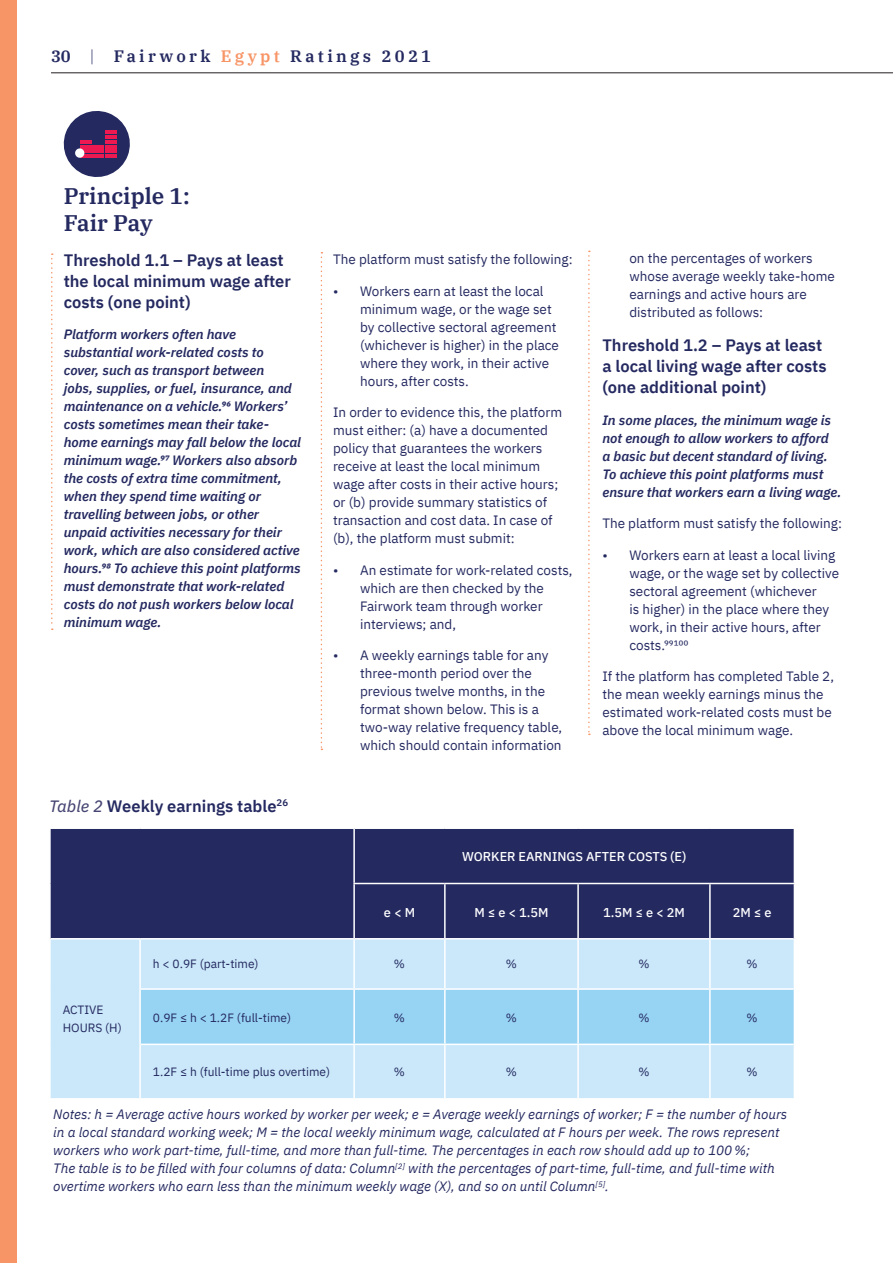
<style>
.page{position:relative;width:893px;height:1263px;background:#fff}
.page>*{position:absolute;margin:0;border:0;box-sizing:border-box;transform-origin:0 0}
.Sub_Heading{font:600 22.5px/27px "IBM Plex Serif";color:#242960}
.Introduction_Paragra{font:600 16.5px/21px "IBM Plex Sans";color:#242960}
.Body_Text{font:600 16.5px/21px "IBM Plex Sans";color:#242960}
.t1{font:600 16.5px "IBM Plex Serif";letter-spacing:.2em;color:#242960}
.Body_Text-2{font:13.5px/18px "IBM Plex Sans";color:#242960}
.Body_Text-3{font:italic 600 13.5px/18px "IBM Plex Sans";color:#242960}
.Body_Text-4{font:italic 13.5px/18px "IBM Plex Sans";color:#242960}
.Body_Text-5{font:500 12.75px "IBM Plex Sans";color:#fff}
.Body_Text-6{font:12px/18px "IBM Plex Sans";color:#242960}
.s1{font-weight:300}
.s2{color:#f79566}
.s3{font-family:"IBM Plex Sans Text";font-weight:400;font-style:italic;color:#464573}
</style>
<div class="page">
<div style="left:51px;top:829px;width:743px;height:109px;background:#242960"></div>
<div style="left:51px;top:939px;width:743px;height:159px;background:#cae8f9"></div>
<div style="left:141px;top:990px;width:653px;height:53px;background:#97d4f4"></div>
<hr style="left:353px;top:829px;width:2px;height:54px;background:#fff">
<hr style="left:353px;top:883px;width:92px;height:1px;background:#fff">
<hr style="left:353px;top:884px;width:2px;height:54px;background:#fff">
<hr style="left:445px;top:883px;width:133px;height:1px;background:#fff">
<hr style="left:444px;top:884px;width:2px;height:54px;background:#fff">
<hr style="left:578px;top:883px;width:132px;height:1px;background:#fff">
<hr style="left:577px;top:884px;width:2px;height:54px;background:#fff">
<hr style="left:710px;top:883px;width:85px;height:1px;background:#fff">
<hr style="left:709px;top:884px;width:2px;height:54px;background:#fff">
<hr style="left:139px;top:939px;width:2px;height:50px;background:#fff">
<hr style="left:353px;top:939px;width:2px;height:49px;background:#fff">
<hr style="left:444px;top:939px;width:2px;height:49px;background:#fff">
<hr style="left:577px;top:939px;width:2px;height:49px;background:#fff">
<hr style="left:709px;top:939px;width:2px;height:49px;background:#fff">
<hr style="left:139px;top:989px;width:2px;height:55px;background:#fff">
<hr style="left:353px;top:990px;width:2px;height:53px;background:#fff">
<hr style="left:444px;top:990px;width:2px;height:53px;background:#fff">
<hr style="left:577px;top:990px;width:2px;height:53px;background:#fff">
<hr style="left:709px;top:990px;width:2px;height:53px;background:#fff">
<hr style="left:139px;top:1044px;width:2px;height:54px;background:#fff">
<hr style="left:353px;top:1045px;width:2px;height:53px;background:#fff">
<hr style="left:444px;top:1045px;width:2px;height:53px;background:#fff">
<hr style="left:577px;top:1045px;width:2px;height:53px;background:#fff">
<hr style="left:709px;top:1045px;width:2px;height:53px;background:#fff">
<hr style="left:141px;top:988px;width:213px;height:2px;background:#fff">
<hr style="left:354px;top:988px;width:91px;height:2px;background:#fff">
<hr style="left:445px;top:988px;width:133px;height:2px;background:#fff">
<hr style="left:578px;top:988px;width:132px;height:2px;background:#fff">
<hr style="left:710px;top:988px;width:84px;height:2px;background:#fff">
<hr style="left:141px;top:1043px;width:213px;height:2px;background:#fff">
<hr style="left:354px;top:1043px;width:91px;height:2px;background:#fff">
<hr style="left:445px;top:1043px;width:133px;height:2px;background:#fff">
<hr style="left:578px;top:1043px;width:132px;height:2px;background:#fff">
<hr style="left:710px;top:1043px;width:84px;height:2px;background:#fff">
<svg style="left:63px;top:111px;width:67px;height:66px"></svg>
<hr style="left:92px;top:149px;width:12px;height:4px;background:#ed1950">
<hr style="left:92px;top:154px;width:12px;height:4px;background:#ed1950">
<div style="left:75px;top:148px;width:10px;height:10px;background:#fff;border-radius:4px"></div>
<svg style="left:51px;top:253px;width:2px;height:377px"></svg>
<svg style="left:321px;top:252px;width:1px;height:498px"></svg>
<svg style="left:588px;top:251px;width:2px;height:484px"></svg>
<hr style="left:51px;top:72px;width:842px;height:1px;background:#231f20">
<div style="left:0;top:0;width:17px;height:1263px;background:#f79566"></div>
<p class="t1" style="left:51px;top:43px;width:382px">30 <span class="s1">|</span> Fairwork <span class="s2">Egypt</span> Ratings 2021</p>
<p class="Sub_Heading" style="left:64px;top:181px;width:128px">Principle 1:<br>Fair Pay</p>
<p class="Introduction_Paragra" style="left:64px;top:248px;width:229px">Threshold 1.1 – Pays at least the local minimum wage after costs (one point)</p>
<p class="Body_Text-3" style="left:64px;top:324px;width:239px">Platform workers often have substantial work-related costs to cover, such as transport between<br>jobs, supplies, or fuel, insurance, and maintenance on a vehicle.96 Workers’ costs sometimes mean their take&shy;home earnings may fall below the local minimum wage.97 Workers also absorb the costs of extra time commitment, when they spend time waiting or travelling between jobs, or other unpaid activities necessary for their work, which are also considered active hours.98 To achieve this point platforms must demonstrate that work-related costs do not push workers below local minimum wage.</p>
<p class="Introduction_Paragra" style="left:49px;top:794px;width:240px"><span class="s3">Table 2</span> Weekly earnings table<sup>26</sup></p>
<p class="Body_Text-2" style="left:333px;top:249px;width:241px">The platform must satisfy the following:</p>
<p class="Body_Text-2" style="left:360px;top:281px;width:200px;text-indent:-27px">• Workers earn at least the local minimum wage, or the wage set by collective sectoral agreement (whichever is higher) in the place where they work, in their active hours, after costs.</p>
<p class="Body_Text-2" style="left:333px;top:402px;width:231px">In order to evidence this, the platform must either: (a) have a documented policy that guarantees the workers receive at least the local minimum wage after costs in their active hours; or (b) provide summary statistics of transaction and cost data. In case of (b), the platform must submit:</p>
<p class="Body_Text-2" style="left:360px;top:560px;width:214px;text-indent:-27px">• An estimate for work-related costs, which are then checked by the<br>Fairwork team through worker interviews; and,</p>
<p class="Body_Text-2" style="left:360px;top:645px;width:204px;text-indent:-27px">• A weekly earnings table for any three-month period over the previous twelve months, in the format shown below. This is a two-way relative frequency table, which should contain information</p>
<p class="Body_Text-2" style="left:629px;top:248px;width:207px">on the percentages of workers whose average weekly take-home earnings and active hours are distributed as follows:</p>
<p class="Body_Text" style="left:602px;top:333px;width:226px">Threshold 1.2 – Pays at least a local living wage after costs (one additional point)</p>
<p class="Body_Text-3" style="left:602px;top:410px;width:240px">In some places, the minimum wage is not enough to allow workers to afford<br>a basic but decent standard of living.<br>To achieve this point platforms must ensure that workers earn a living wage.</p>
<p class="Body_Text-2" style="left:602px;top:513px;width:241px">The platform must satisfy the following:</p>
<p class="Body_Text-2" style="left:629px;top:545px;width:211px;text-indent:-27px">• Workers earn at least a local living wage, or the wage set by collective sectoral agreement (whichever<br>is higher) in the place where they work, in their active hours, after costs.99100</p>
<p class="Body_Text-2" style="left:602px;top:666px;width:233px">If the platform has completed Table 2, the mean weekly earnings minus the estimated work-related costs must be above the local minimum wage.</p>
<p class="Body_Text-5" style="left:462px;top:847px;width:226px">WORKER EARNINGS AFTER COSTS (E)</p>
<p class="Body_Text-5" style="left:384px;top:902px;width:33px">e &lt; M</p>
<p class="Body_Text-5" style="left:474px;top:902px;width:76px">M ≤ e &lt; 1.5M</p>
<p class="Body_Text-5" style="left:603px;top:902px;width:83px">1.5M ≤ e &lt; 2M</p>
<p class="Body_Text-5" style="left:733px;top:902px;width:40px">2M ≤ e</p>
<p class="Body_Text-6" style="left:63px;top:1000px;width:61px">ACTIVE<br>HOURS (H)</p>
<p class="Body_Text-6" style="left:153px;top:953px;width:107px">h &lt; 0.9F (part-time)</p>
<p class="Body_Text-6" style="left:394px;top:953px;width:13px">%</p>
<p class="Body_Text-6" style="left:506px;top:953px;width:13px">%</p>
<p class="Body_Text-6" style="left:638px;top:953px;width:13px">%</p>
<p class="Body_Text-6" style="left:747px;top:953px;width:13px">%</p>
<p class="Body_Text-6" style="left:153px;top:1007px;width:140px">0.9F ≤ h &lt; 1.2F (full-time)</p>
<p class="Body_Text-6" style="left:394px;top:1007px;width:13px">%</p>
<p class="Body_Text-6" style="left:506px;top:1007px;width:13px">%</p>
<p class="Body_Text-6" style="left:638px;top:1007px;width:13px">%</p>
<p class="Body_Text-6" style="left:747px;top:1007px;width:13px">%</p>
<p class="Body_Text-6" style="left:153px;top:1061px;width:179px">1.2F ≤ h (full-time plus overtime)</p>
<p class="Body_Text-6" style="left:394px;top:1061px;width:13px">%</p>
<p class="Body_Text-6" style="left:506px;top:1061px;width:13px">%</p>
<p class="Body_Text-6" style="left:638px;top:1061px;width:13px">%</p>
<p class="Body_Text-6" style="left:747px;top:1061px;width:13px">%</p>
<p class="Body_Text-4" style="left:53px;top:1104px;width:735px">Notes: h = Average active hours worked by worker per week; e = Average weekly earnings of worker; F = the number of hours in a local standard working week; M = the local weekly minimum wage, calculated at F hours per week. The rows represent workers who work part-time, full-time, and more than full-time. The percentages in each row should add up to 100%;<br>The table is to be filled with four columns of data: Column<sup>[2]</sup> with the percentages of part-time, full-time, and full-time with overtime workers who earn less than the minimum weekly wage (X), and so on until Column<sup>[5]</sup>.</p>
</div>
